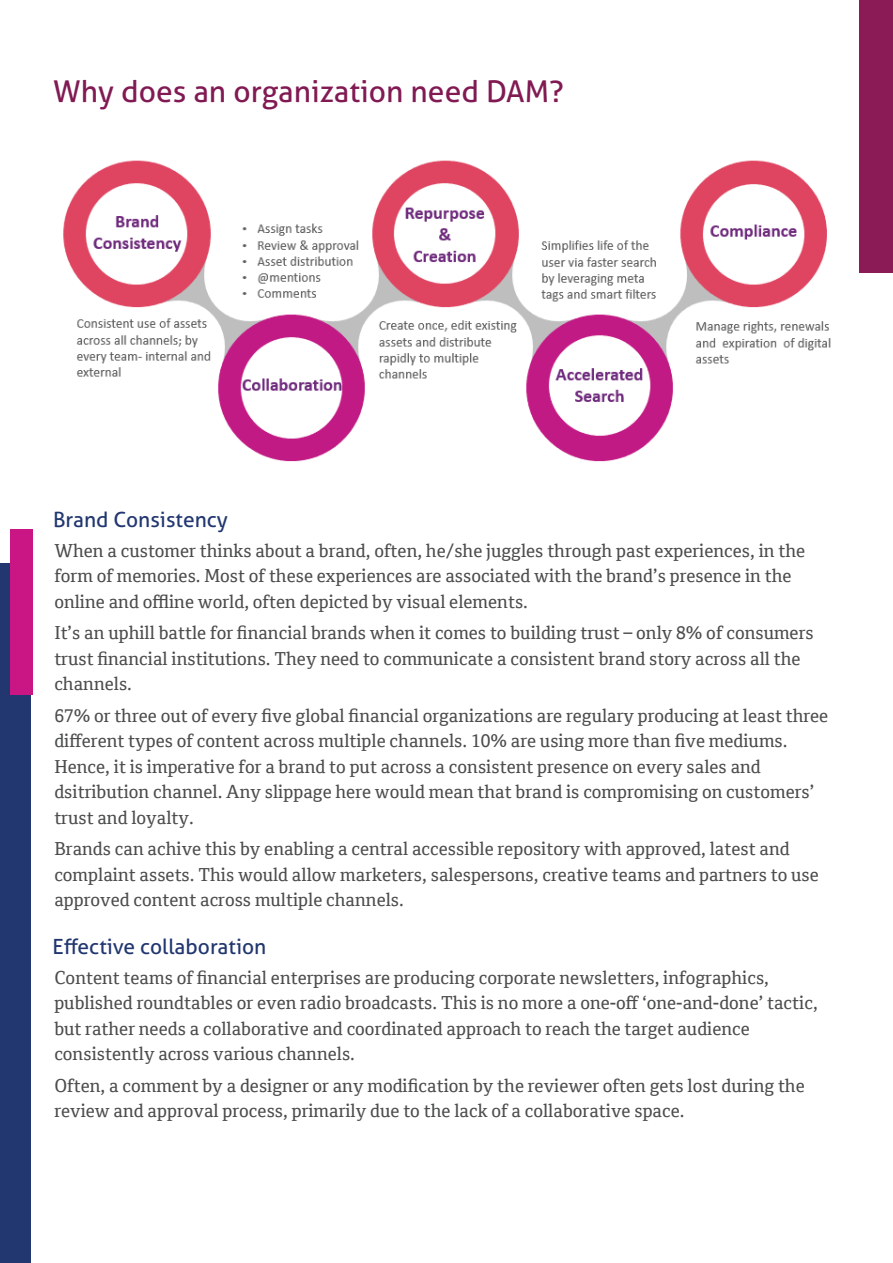
<style>
.page{position:relative;width:893px;height:1263px;background:#fff}
.page>*{position:absolute;margin:0;border:0;box-sizing:border-box;transform-origin:0 0}
.t1{font:30px "Aller Typo";color:#811a53}
.t2{font:21px "Aller Typo";color:#223770}
.t3{font:18px/25.5px "Cordale";color:#4b4c4c}
</style>
<div class="page">
<div style="left:859px;top:0;width:34px;height:272px;background:#8b1b56"></div>
<div style="left:0;top:563px;width:30px;height:700px;background:#223770"></div>
<div style="left:11px;top:529px;width:22px;height:166px;background:#ca1584"></div>
<img style="left:63px;top:160px;width:768px;height:302px">
<h1 class="t1" style="left:53px;top:73px;width:512px">Why does an organization need DAM?</h1>
<p class="t2" style="left:53px;top:507px;width:176px">Brand Consistency</p>
<p class="t3" style="left:54px;top:538px;width:752px">When a customer thinks about a brand, often, he/she juggles through past experiences, in the form of memories. Most of these experiences are associated with the brand’s presence in the online and offline world, often depicted by visual elements.</p>
<p class="t3" style="left:54px;top:620px;width:761px">It’s an uphill battle for financial brands when it comes to building trust – only 8% of consumers trust financial institutions. They need to communicate a consistent brand story across all the channels.</p>
<p class="t3" style="left:54px;top:703px;width:775px">67% or three out of every five global financial organizations are regulary producing at least three different types of content across multiple channels. 10% are using more than five mediums.<br>Hence, it is imperative for a brand to put across a consistent presence on every sales and dsitribution channel. Any slippage here would mean that brand is compromising on customers’ trust and loyalty.</p>
<p class="t3" style="left:54px;top:836px;width:766px">Brands can achive this by enabling a central accessible repository with approved, latest and complaint assets. This would allow marketers, salespersons, creative teams and partners to use approved content across multiple channels.</p>
<p class="t2" style="left:52px;top:934px;width:215px">Effective collaboration</p>
<p class="t3" style="left:54px;top:964px;width:765px">Content teams of financial enterprises are producing corporate newsletters, infographics, published roundtables or even radio broadcasts. This is no more a one-off ‘one-and-done’ tactic, but rather needs a collaborative and coordinated approach to reach the target audience consistently across various channels.</p>
<p class="t3" style="left:54px;top:1072px;width:752px">Often, a comment by a designer or any modification by the reviewer often gets lost during the review and approval process, primarily due to the lack of a collaborative space.</p>
</div>
